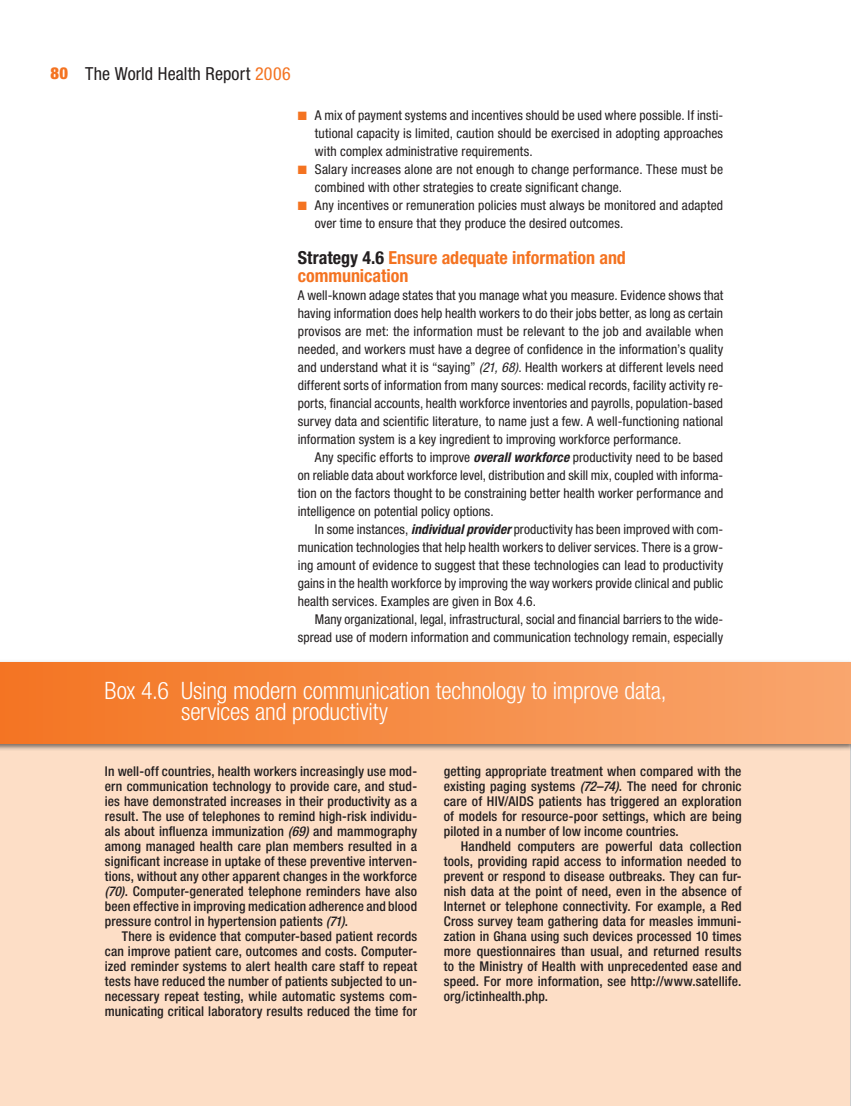
<style>
.page{position:relative;width:851px;height:1106px;background:#fff}
.page>*{position:absolute;margin:0;border:0;box-sizing:border-box;transform-origin:0 0}
.t1{font:300 condensed 24px/21.6px "Helvetica Neue LT Std";letter-spacing:-.01em;color:#fff}
.t2{font:700 condensed 18px/18px "Helvetica Neue LT Std";color:#f47321}
.t3{font:condensed 18px "Helvetica Neue LT Std";letter-spacing:.01em;color:#231f20}
.t4{font:condensed 13.5px/18px "Helvetica Neue LT Std";letter-spacing:.01em;color:#231f20;text-align:justify}
.t5{font:500 condensed 13.5px/15px "Helvetica Neue LT Std";letter-spacing:.01em;color:#231f20;text-align:justify}
.t6{font:12px "Zapf Dingbats";color:#f47321}
.s1{font-weight:900;font-size:16.5px;color:#f47321}
.s2{color:#f47321}
.s3{color:#231f20}
.s4{font-style:italic}
.s5{font-weight:700;font-style:italic}
</style>
<div class="page">
<div style="left:0;top:694px;width:849px;height:412px;background:#fddec6"></div>
<div style="left:0;top:658px;width:850px;height:93px;background:#231f20;opacity:.6"></div>
<div style="left:0;top:662px;width:850px;height:81px;background:linear-gradient(to right,#f37421,#f9a66e)"></div>
<h2 class="t3" style="left:51px;top:63px;width:241px"><span class="s1">80</span> The World Health Report <span class="s2">2006</span></h2>
<p class="t4" style="left:315px;top:106px;width:410px;text-align:left">A mix of payment systems and incentives should be used where possible. If insti&shy;tutional capacity is limited, caution should be exercised in adopting approaches with complex administrative requirements.<br>Salary increases alone are not enough to change performance. These must be combined with other strategies to create significant change.<br>Any incentives or remuneration policies must always be monitored and adapted over time to ensure that they produce the desired outcomes.</p>
<h2 class="t2" style="left:298px;top:249px;width:329px"><span class="s3">Strategy 4.6</span> Ensure adequate information and communication</h2>
<p class="t4" style="left:298px;top:286px;width:427px">A well-known adage states that you manage what you measure. Evidence shows that having information does help health workers to do their jobs better, as long as certain provisos are met: the information must be relevant to the job and available when needed, and workers must have a degree of confidence in the information’s quality and understand what it is “saying” <span class="s4">(21, 68)</span>. Health workers at different levels need different sorts of information from many sources: medical records, facility activity re&shy;ports, financial accounts, health workforce inventories and payrolls, population-based survey data and scientific literature, to name just a few. A well-functioning national information system is a key ingredient to improving workforce performance.</p>
<p class="t4" style="left:298px;top:448px;width:427px;text-indent:17px">Any specific efforts to improve <span class="s5">overall workforce</span> productivity need to be based on reliable data about workforce level, distribution and skill mix, coupled with informa&shy;tion on the factors thought to be constraining better health worker performance and intelligence on potential policy options.</p>
<p class="t4" style="left:298px;top:520px;width:427px;text-indent:17px">In some instances, <span class="s5">individual provider</span> productivity has been improved with com&shy;munication technologies that help health workers to deliver services. There is a grow&shy;ing amount of evidence to suggest that these technologies can lead to productivity gains in the health workforce by improving the way workers provide clinical and public health services. Examples are given in Box 4.6.</p>
<p class="t4" style="left:298px;top:610px;width:427px;text-align:right">Many organizational, legal, infrastructural, social and financial barriers to the wide&shy;spread use of modern information and communication technology remain, especially</p>
<p class="t6" style="left:298px;top:110px;width:11px">■</p>
<p class="t6" style="left:298px;top:164px;width:11px">■</p>
<p class="t6" style="left:298px;top:200px;width:11px">■</p>
<h1 class="t1" style="left:181px;top:679px;width:487px;text-indent:-77px">Box 4.6 Using modern communication technology to improve data, services and productivity</h1>
<p class="t5" style="left:105px;top:763px;width:314px">In well-off countries, health workers increasingly use mod&shy;ern communication technology to provide care, and stud&shy;ies have demonstrated increases in their productivity as a result. The use of telephones to remind high-risk individu&shy;als about influenza immunization <span class="s4">(69)</span> and mammography among managed health care plan members resulted in a significant increase in uptake of these preventive interven&shy;tions, without any other apparent changes in the workforce <span class="s4">(70)</span>. Computer-generated telephone reminders have also been effective in improving medication adherence and blood pressure control in hypertension patients <span class="s4">(71)</span>.</p>
<p class="t5" style="left:105px;top:928px;width:314px;text-indent:17px">There is evidence that computer-based patient records can improve patient care, outcomes and costs. Computer&shy;ized reminder systems to alert health care staff to repeat tests have reduced the number of patients subjected to un&shy;necessary repeat testing, while automatic systems com&shy;municating critical laboratory results reduced the time for</p>
<p class="t5" style="left:443px;top:763px;width:299px">getting appropriate treatment when compared with the existing paging systems <span class="s4">(72–74)</span>. The need for chronic care of HIV/AIDS patients has triggered an exploration of models for resource-poor settings, which are being piloted in a number of low income countries.</p>
<p class="t5" style="left:443px;top:838px;width:299px;text-indent:17px">Handheld computers are powerful data collection tools, providing rapid access to information needed to prevent or respond to disease outbreaks. They can fur&shy;nish data at the point of need, even in the absence of Internet or telephone connectivity. For example, a Red Cross survey team gathering data for measles immuni&shy;zation in Ghana using such devices processed 10 times more questionnaires than usual, and returned results to the Ministry of Health with unprecedented ease and speed. For more information, see http://www.satellife. org/ictinhealth.php.</p>
</div>
